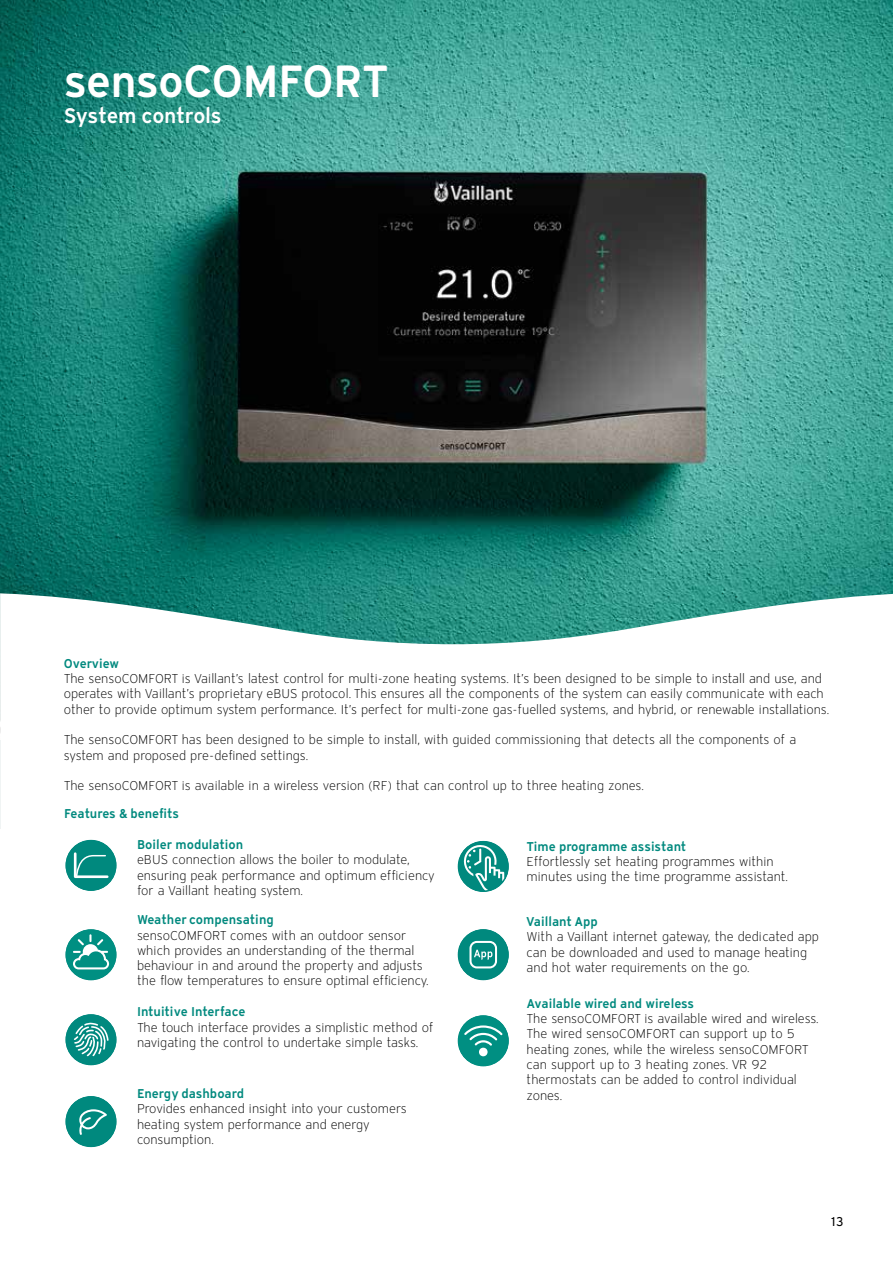
<style>
.page{position:relative;width:893px;height:1263px;background:#fff}
.page>*{position:absolute;margin:0;border:0;box-sizing:border-box;transform-origin:0 0}
.t1{font:600 45px "Vaillant 16";letter-spacing:-.02em;color:#fff}
.t2{font:600 21px "Vaillant 16";letter-spacing:-.02em;color:#fff}
.t3{font:300 12.75px/15.3px "Vaillant 16";letter-spacing:-.005em;color:#000}
.t4{font:600 12.75px "Vaillant 16";color:#00897e}
.t5{font:12.75px "Vaillant 16";color:#000}
</style>
<div class="page">
<img style="left:0;top:0;width:893px;height:593px">
<svg style="left:0;top:593px;width:893px;height:236px"></svg>
<div style="left:65px;top:840px;width:52px;height:51px;background:#00897e;border-radius:50%"></div>
<svg style="left:73px;top:852px;width:36px;height:27px"></svg>
<div style="left:65px;top:929px;width:52px;height:51px;background:#008f82;border-radius:50%"></div>
<svg style="left:73px;top:934px;width:36px;height:35px"></svg>
<div style="left:65px;top:1014px;width:52px;height:51px;background:#00897f;border-radius:50%"></div>
<svg style="left:73px;top:1022px;width:37px;height:35px"></svg>
<div style="left:65px;top:1096px;width:52px;height:51px;background:#00897e;border-radius:50%"></div>
<svg style="left:79px;top:1109px;width:28px;height:26px"></svg>
<div style="left:458px;top:841px;width:51px;height:51px;background:#00897e;border-radius:50%"></div>
<svg style="left:463px;top:844px;width:41px;height:46px"></svg>
<div style="left:458px;top:929px;width:51px;height:51px;background:#00897e;border-radius:50%"></div>
<svg style="left:469px;top:941px;width:28px;height:27px"></svg>
<div style="left:458px;top:1015px;width:51px;height:51px;background:#008f82;border-radius:50%"></div>
<svg style="left:464px;top:1025px;width:39px;height:31px"></svg>
<h1 class="t1" style="left:64px;top:51px;width:324px">sensoCOMFORT</h1>
<h2 class="t2" style="left:64px;top:101px;width:159px">System controls</h2>
<p class="t4" style="left:64px;top:655px;width:57px">Overview</p>
<p class="t3" style="left:64px;top:671px;width:767px">The sensoCOMFORT is Vaillant’s latest control for multi-zone heating systems. It’s been designed to be simple to install and use, and operates with Vaillant’s proprietary eBUS protocol. This ensures all the components of the system can easily communicate with each other to provide optimum system performance. It’s perfect for multi-zone gas-fuelled systems, and hybrid, or renewable installations.</p>
<p class="t3" style="left:64px;top:732px;width:734px">The sensoCOMFORT has been designed to be simple to install, with guided commissioning that detects all the components of a system and proposed pre-defined settings.</p>
<p class="t3" style="left:64px;top:778px;width:581px">The sensoCOMFORT is available in a wireless version (RF) that can control up to three heating zones.</p>
<p class="t4" style="left:64px;top:805px;width:116px">Features &amp; benefits</p>
<p class="t4" style="left:137px;top:836px;width:108px">Boiler modulation</p>
<p class="t3" style="left:137px;top:852px;width:299px">eBUS connection allows the boiler to modulate, ensuring peak performance and optimum efficiency for a Vaillant heating system.</p>
<p class="t4" style="left:137px;top:911px;width:138px">Weather compensating</p>
<p class="t3" style="left:137px;top:927px;width:293px">sensoCOMFORT comes with an outdoor sensor which provides an understanding of the thermal behaviour in and around the property and adjusts the flow temperatures to ensure optimal efficiency.</p>
<p class="t4" style="left:137px;top:1003px;width:110px">Intuitive Interface</p>
<p class="t3" style="left:137px;top:1019px;width:298px">The touch interface provides a simplistic method of navigating the control to undertake simple tasks.</p>
<p class="t4" style="left:137px;top:1085px;width:109px">Energy dashboard</p>
<p class="t3" style="left:137px;top:1101px;width:271px">Provides enhanced insight into your customers heating system performance and energy consumption.</p>
<p class="t4" style="left:527px;top:838px;width:161px">Time programme assistant</p>
<p class="t3" style="left:527px;top:854px;width:263px">Effortlessly set heating programmes within minutes using the time programme assistant.</p>
<p class="t4" style="left:527px;top:913px;width:73px">Vaillant App</p>
<p class="t3" style="left:527px;top:929px;width:294px">With a Vaillant internet gateway, the dedicated app can be downloaded and used to manage heating and hot water requirements on the go.</p>
<p class="t4" style="left:527px;top:994px;width:169px">Available wired and wireless</p>
<p class="t3" style="left:527px;top:1011px;width:294px">The sensoCOMFORT is available wired and wireless.<br>The wired sensoCOMFORT can support up to 5 heating zones, while the wireless sensoCOMFORT can support up to 3 heating zones. VR 92 thermostats can be added to control individual zones.</p>
<p class="t5" style="left:831px;top:1213px;width:14px">13</p>
</div>
